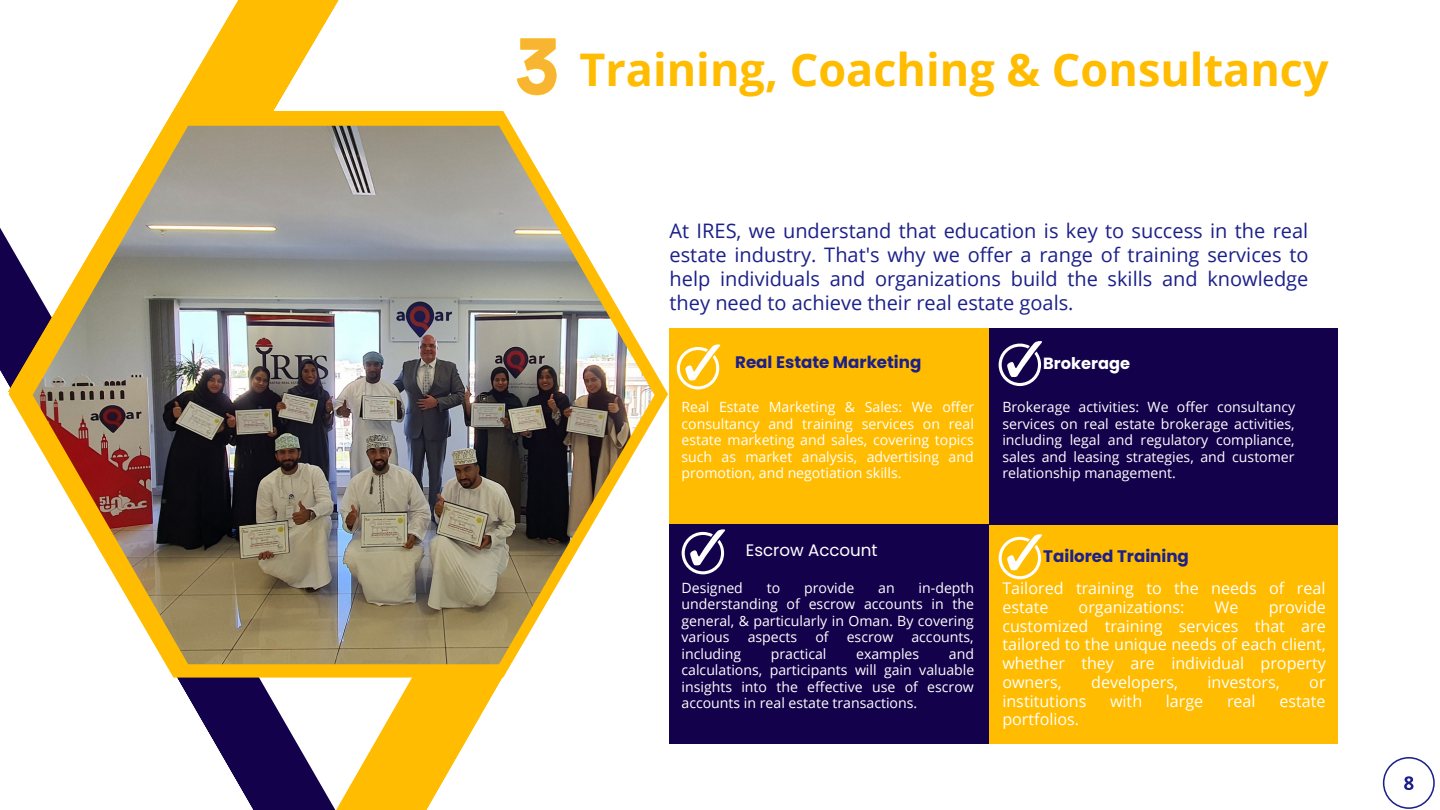
<style>
.page{position:relative;width:1440px;height:810px;background:#fff}
.page>*{position:absolute;margin:0;border:0;box-sizing:border-box;transform-origin:0 0}
.t1{font:700 45px "Open Sans";color:#ffbc00}
.t2{font:20px/24px "Open Sans";color:#1c2089;text-align:justify}
.t3{font:700 16.7px "Poppins";color:#1c2089}
.t4{font:16.7px "Poppins";color:#fff}
.t5{font:700 16.2px "Poppins";color:#fff}
.t6{font:16.1px/18.8px "Open Sans";color:#fff}
.t7{font:14.1px/16.5px "Open Sans";color:#fff;text-align:justify}
</style>
<div class="page">
<svg style="left:8px;top:0;width:331px;height:386px"></svg>
<svg style="left:9px;top:111px;width:659px;height:307px"></svg>
<svg style="left:8px;top:389px;width:503px;height:421px"></svg>
<svg style="left:16px;top:130px;width:17px;height:526px"></svg>
<div style="left:670px;top:328px;width:319px;height:196px;background:#ffbc00"></div>
<div style="left:670px;top:524px;width:319px;height:220px;background:#13024b"></div>
<div style="left:989px;top:329px;width:348px;height:196px;background:#13024b"></div>
<div style="left:989px;top:525px;width:348px;height:219px;background:#ffbc00"></div>
<svg style="left:677px;top:344px;width:43px;height:45px"></svg>
<svg style="left:682px;top:529px;width:43px;height:45px"></svg>
<svg style="left:999px;top:534px;width:43px;height:45px"></svg>
<svg style="left:999px;top:341px;width:43px;height:45px"></svg>
<svg style="left:517px;top:38px;width:40px;height:57px"></svg>
<img style="left:33px;top:126px;width:621px;height:538px">
<svg style="left:1383px;top:757px;width:52px;height:52px"></svg>
<h1 class="t1" style="left:579px;top:38px;width:751px">Training, Coaching &amp; Consultancy</h1>
<p class="t2" style="left:670px;top:218px;width:640px">At IRES, we understand that education is key to success in the real estate industry. That's why we offer a range of training services to help individuals and organizations build the skills and knowledge they need to achieve their real estate goals.</p>
<p class="t3" style="left:735px;top:351px;width:188px">Real Estate Marketing</p>
<p class="t7" style="left:682px;top:399px;width:294px">Real Estate Marketing &amp; Sales: We offer consultancy and training services on real estate marketing and sales, covering topics such as market analysis, advertising and promotion, and negotiation skills.</p>
<p class="t4" style="left:746px;top:539px;width:133px">Escrow Account</p>
<p class="t7" style="left:682px;top:579px;width:294px;text-indent:237px">in-depth understanding of escrow accounts in the general, &amp; particularly in Oman. By covering various</p>
<p class="t7" style="left:682px;top:579px;width:63px">Designed</p>
<p class="t7" style="left:767px;top:579px;width:15px">to</p>
<p class="t7" style="left:804px;top:579px;width:52px">provide</p>
<p class="t7" style="left:878px;top:579px;width:18px">an</p>
<p class="t7" style="left:748px;top:628px;width:51px">aspects</p>
<p class="t7" style="left:815px;top:628px;width:15px">of</p>
<p class="t7" style="left:847px;top:628px;width:48px">escrow</p>
<p class="t7" style="left:911px;top:628px;width:64px">accounts,</p>
<p class="t7" style="left:682px;top:645px;width:294px;text-indent:267px">and calculations, participants will gain valuable insights into the effective use of escrow accounts in real estate transactions.</p>
<p class="t7" style="left:682px;top:645px;width:61px">including</p>
<p class="t7" style="left:771px;top:645px;width:57px">practical</p>
<p class="t7" style="left:856px;top:645px;width:65px">examples</p>
<p class="t5" style="left:1043px;top:352px;width:88px">Brokerage</p>
<p class="t7" style="left:1002px;top:399px;width:294px">Brokerage activities: We offer consultancy services on real estate brokerage activities, including legal and regulatory compliance, sales and leasing strategies, and customer relationship management.</p>
<p class="t3" style="left:1043px;top:545px;width:147px">Tailored Training</p>
<p class="t6" style="left:1002px;top:578px;width:325px">Tailored training to the needs of real estate</p>
<p class="t6" style="left:1002px;top:597px;width:325px;text-align:justify;text-indent:266px">provide customized training services that are tailored to the unique needs of each client, whether they are individual property owners,</p>
<p class="t6" style="left:1079px;top:597px;width:107px">organizations:</p>
<p class="t6" style="left:1215px;top:597px;width:25px">We</p>
<p class="t6" style="left:1091px;top:672px;width:88px">developers,</p>
<p class="t6" style="left:1208px;top:672px;width:74px">investors,</p>
<p class="t6" style="left:1309px;top:672px;width:18px">or</p>
<p class="t6" style="left:1002px;top:691px;width:86px">institutions</p>
<p class="t6" style="left:1110px;top:691px;width:34px">with</p>
<p class="t6" style="left:1166px;top:691px;width:39px">large</p>
<p class="t6" style="left:1227px;top:691px;width:30px">real</p>
<p class="t6" style="left:1279px;top:691px;width:48px">estate</p>
<p class="t6" style="left:1002px;top:710px;width:78px">portfolios.</p>
</div>
